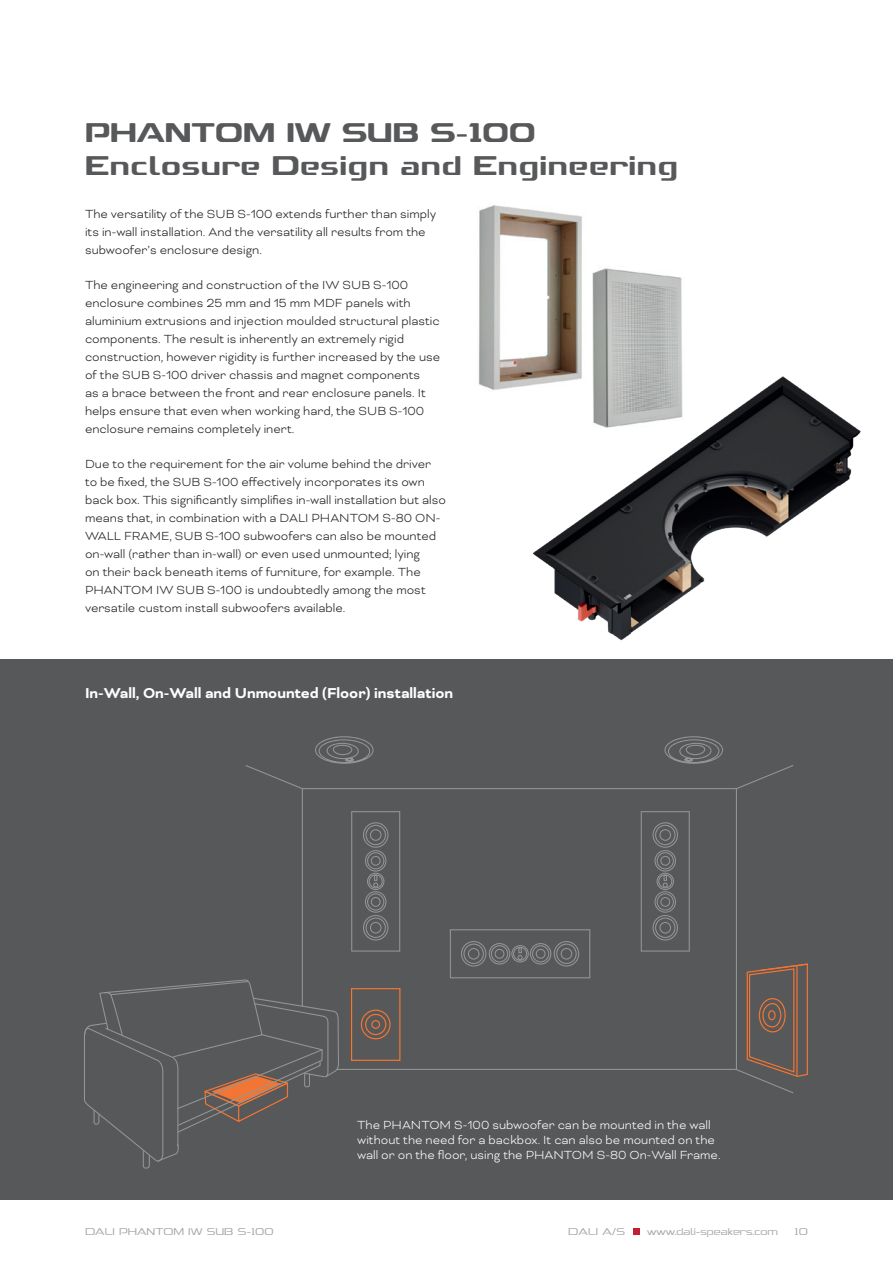
<style>
.page{position:relative;width:893px;height:1263px;background:#fff}
.page>*{position:absolute;margin:0;border:0;box-sizing:border-box;transform-origin:0 0}
.t1{font:700 33px/33px "Dali Font 2";color:#57585a}
.t2{font:700 16.5px "Bicyclette";color:#fff}
.t3{font:300 13.5px/18px "Bicyclette";color:#231f20}
.t4{font:300 13.5px/15px "Bicyclette";color:#fff}
.t5{font:300 12px "Dali Font 2";color:#a8a9ad}
</style>
<div class="page">
<div style="left:0;top:659px;width:893px;height:540px;background:#57585a"></div>
<svg style="left:633px;top:1228px;width:6px;height:6px"></svg>
<svg style="left:302px;top:788px;width:435px;height:282px"></svg>
<svg style="left:245px;top:765px;width:57px;height:24px"></svg>
<svg style="left:736px;top:765px;width:57px;height:24px"></svg>
<svg style="left:315px;top:736px;width:59px;height:28px"></svg>
<svg style="left:664px;top:736px;width:59px;height:28px"></svg>
<svg style="left:84px;top:979px;width:255px;height:189px"></svg>
<svg style="left:641px;top:811px;width:49px;height:140px"></svg>
<svg style="left:450px;top:929px;width:140px;height:49px"></svg>
<svg style="left:351px;top:811px;width:49px;height:140px"></svg>
<div style="left:351px;top:988px;width:49px;height:73px;border:1px solid #f37533"></div>
<div style="left:361px;top:1009px;width:30px;height:30px;border:1px solid #f37533;border-radius:50%"></div>
<div style="left:371px;top:1020px;width:9px;height:9px;border:1px solid #f37533;border-radius:50%"></div>
<div style="left:365px;top:1014px;width:21px;height:21px;border:1px solid #f37533;border-radius:50%"></div>
<svg style="left:736px;top:963px;width:72px;height:130px"></svg>
<img style="left:478px;top:205px;width:204px;height:185px">
<img style="left:520px;top:342px;width:341px;height:299px">
<h1 class="t1" style="left:85px;top:115px;width:595px">PHANTOM IW SUB S-100<br>Enclosure Design and Engineering</h1>
<p class="t3" style="left:85px;top:205px;width:353px">The versatility of the SUB S-100 extends further than simply its in-wall installation. And the versatility all results from the subwoofer’s enclosure design.</p>
<p class="t3" style="left:85px;top:276px;width:357px">The engineering and construction of the IW SUB S-100 enclosure combines 25 mm and 15 mm MDF panels with aluminium extrusions and injection moulded structural plastic components. The result is inherently an extremely rigid construction, however rigidity is further increased by the use of the SUB S-100 driver chassis and magnet components<br>as a brace between the front and rear enclosure panels. It helps ensure that even when working hard, the SUB S-100 enclosure remains completely inert.</p>
<p class="t3" style="left:85px;top:455px;width:362px">Due to the requirement for the air volume behind the driver to be fixed, the SUB S-100 effectively incorporates its own back box. This significantly simplifies in-wall installation but also means that, in combination with a DALI PHANTOM S-80 ON-WALL FRAME, SUB S-100 subwoofers can also be mounted on-wall (rather than in-wall) or even used unmounted; lying<br>on their back beneath items of furniture, for example. The PHANTOM IW SUB S-100 is undoubtedly among the most versatile custom install subwoofers available.</p>
<p class="t2" style="left:85px;top:683px;width:370px">In-Wall, On-Wall and Unmounted (Floor) installation</p>
<p class="t4" style="left:357px;top:1117px;width:365px">The PHANTOM S-100 subwoofer can be mounted in the wall without the need for a backbox. It can also be mounted on the wall or on the floor, using the PHANTOM S-80 On-Wall Frame.</p>
<p class="t5" style="left:85px;top:1225px;width:190px">DALI PHANTOM IW SUB S-100</p>
<p class="t5" style="left:568px;top:1225px;width:58px">DALI A/S</p>
<p class="t5" style="left:647px;top:1225px;width:132px">www.dali-speakers.com</p>
<p class="t5" style="left:795px;top:1225px;width:15px">10</p>
</div>
